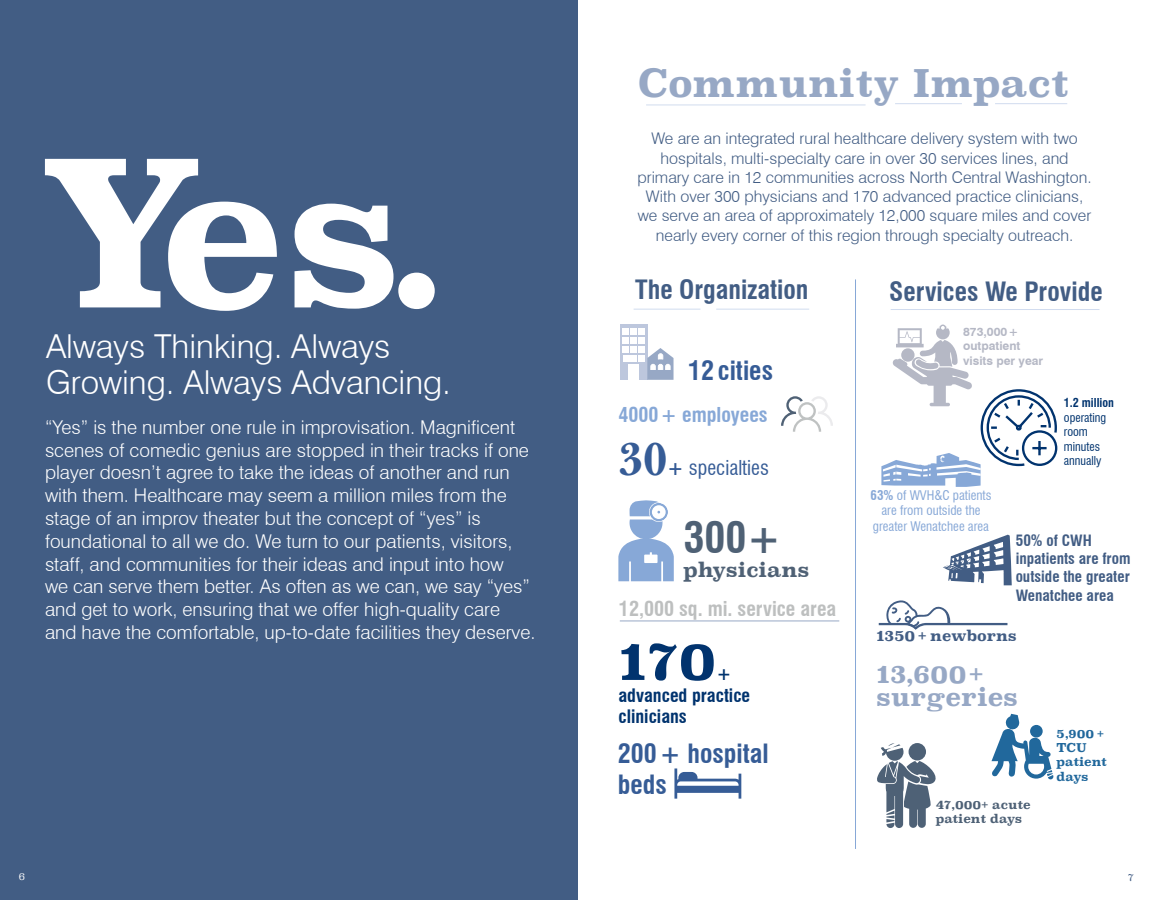
<style>
.page{position:relative;width:1152px;height:900px;background:#fff}
.page>*{position:absolute;margin:0;border:0;box-sizing:border-box;transform-origin:0 0}
.t1{font:700 200px "Superclarendon";color:#fff}
.t2{font:700 52.5px "Superclarendon";color:#01336e}
.t3{font:700 48px "New Baskerville Std";color:#365c96}
.t4{font:700 condensed 42px "Swiss 721 BT";color:#4f6175}
.t5{font:700 38px "Superclarendon";color:#97a8c5}
.t6{font:300 33px/36px "Swiss 721 BT";color:#fff}
.t7{font:700 condensed 26px "Swiss 721 BT";color:#425d84}
.t8{font:700 condensed 25.9px/31.1px "Swiss 721 BT";color:#365c96}
.t9{font:700 25px "Superclarendon";color:#97a8c5}
.t10{font:700 condensed 20px "Swiss 721 BT";color:#bdbfbf}
.t11{font:700 condensed 20px "Swiss 721 BT";color:#87a8d7}
.t12{font:condensed 20px "Swiss 721 BT";color:#365c96}
.t13{font:700 20px "Superclarendon";color:#4f6175}
.t14{font:300 19px/22.8px "Swiss 721 BT";color:#fff}
.t15{font:700 condensed 18.1px "Swiss 721 BT";color:#01336e}
.t16{font:300 16px/19.2px "Swiss 721 BT";color:#425d84;text-align:center}
.t17{font:700 condensed 15.3px/18.3px "Swiss 721 BT";color:#425d84}
.t18{font:700 14.8px "Superclarendon";color:#425d84}
.t19{font:condensed 13px/15.6px "Swiss 721 BT";color:#87a8d7;text-align:center}
.t20{font:condensed 12px/14.4px "Swiss 721 BT";color:#01336e}
.t21{font:700 12px "Swiss 721 BT";color:#b5b8c5}
.t22{font:700 12px/14.4px "Superclarendon";color:#4e6176}
.t23{font:700 12px/14.4px "Superclarendon";color:#21689c}
.t24{font:300 10px "Superclarendon";color:#fff}
.t25{font:300 10px "Superclarendon";color:#425d84}
.s1{font-weight:700}
</style>
<div class="page">
<div style="left:0;top:0;width:577px;height:900px;background:#425d84"></div>
<hr style="left:646px;top:104px;width:220px;height:1px;background:#d1dcef">
<hr style="left:895px;top:103px;width:67px;height:1px;background:#d1dcef">
<hr style="left:995px;top:103px;width:72px;height:1px;background:#d1dcef">
<svg style="left:781px;top:396px;width:52px;height:36px"></svg>
<div style="left:620px;top:325px;width:28px;height:55px;background:#bdc7dd"></div>
<div style="left:622px;top:328px;width:7px;height:6px;background:#fff"></div>
<div style="left:622px;top:337px;width:7px;height:6px;background:#fff"></div>
<div style="left:630px;top:328px;width:7px;height:6px;background:#fff"></div>
<div style="left:630px;top:337px;width:7px;height:6px;background:#fff"></div>
<div style="left:638px;top:328px;width:7px;height:6px;background:#fff"></div>
<div style="left:638px;top:337px;width:7px;height:6px;background:#fff"></div>
<svg style="left:623px;top:346px;width:51px;height:34px"></svg>
<svg style="left:674px;top:768px;width:67px;height:31px"></svg>
<svg style="left:618px;top:500px;width:56px;height:81px"></svg>
<hr style="left:634px;top:309px;width:66px;height:1px;background:#d1dcef">
<hr style="left:716px;top:309px;width:93px;height:1px;background:#d1dcef">
<hr style="left:891px;top:309px;width:208px;height:1px;background:#d1dcef">
<hr style="left:855px;top:279px;width:1px;height:570px;background:#87a8d7">
<hr style="left:620px;top:621px;width:219px;height:1px;background:#97a8c5">
<svg style="left:879px;top:600px;width:128px;height:30px"></svg>
<svg style="left:943px;top:535px;width:69px;height:50px"></svg>
<svg style="left:992px;top:714px;width:62px;height:66px"></svg>
<svg style="left:877px;top:743px;width:59px;height:85px"></svg>
<svg style="left:881px;top:325px;width:177px;height:162px"></svg>
<p class="t1" style="left:39px;top:86px;width:414px">Yes.</p>
<p class="t6" style="left:46px;top:328px;width:407px">Always Thinking. Always<br>Growing. Always Advancing.</p>
<p class="t14" style="left:45px;top:416px;width:486px">“Yes” is the number one rule in improvisation. Magnificent scenes of comedic genius are stopped in their tracks if one player doesn’t agree to take the ideas of another and run with them. Healthcare may seem a million miles from the stage of an improv theater but the concept of “yes” is</p>
<p class="t14" style="left:45px;top:530px;width:492px">foundational to all we do. We turn to our patients, visitors, staff, and communities for their ideas and input into how<br>we can serve them better. As often as we can, we say “yes” and get to work, ensuring that we offer high-quality care and have the comfortable, up-to-date facilities they deserve.</p>
<p class="t5" style="left:638px;top:55px;width:432px">Community Impact</p>
<p class="t16" style="left:651px;top:129px;width:428px">We are an integrated rural healthcare delivery system with two</p>
<p class="t16" style="left:661px;top:148px;width:410px">hospitals, multi-specialty care in over 30 services lines, and</p>
<p class="t16" style="left:637px;top:167px;width:456px">primary care in 12 communities across North Central Washington.<br>With over 300 physicians and 170 advanced practice clinicians, we serve an area of approximately 12,000 square miles and cover nearly every corner of this region through specialty outreach.</p>
<p class="t7" style="left:635px;top:274px;width:175px">The Organization</p>
<p class="t7" style="left:889px;top:276px;width:215px">Services We Provide</p>
<p class="t8" style="left:688px;top:355px;width:86px">12 cities</p>
<p class="t11" style="left:618px;top:402px;width:151px">4000+ employees</p>
<p class="t3" style="left:618px;top:431px;width:51px">30</p>
<p class="t12" style="left:667px;top:456px;width:103px"><span class="s1">+</span> specialties</p>
<p class="t4" style="left:683px;top:512px;width:99px">300+</p>
<p class="t13" style="left:683px;top:555px;width:127px">physicians</p>
<p class="t10" style="left:619px;top:596px;width:219px">12,000 sq. mi. service area</p>
<p class="t2" style="left:619px;top:622px;width:100px">170</p>
<p class="t15" style="left:717px;top:663px;width:17px">+</p>
<p class="t15" style="left:619px;top:684px;width:133px">advanced practice</p>
<p class="t15" style="left:619px;top:706px;width:70px">clinicians</p>
<p class="t8" style="left:618px;top:738px;width:152px">200+ hospital beds</p>
<p class="t21" style="left:963px;top:324px;width:57px">873,000+</p>
<p class="t21" style="left:963px;top:339px;width:59px">outpatient</p>
<p class="t21" style="left:963px;top:353px;width:82px">visits per year</p>
<p class="t20" style="left:1064px;top:396px;width:52px"><span class="s1">1.2 million </span>operating room</p>
<p class="t20" style="left:1064px;top:439px;width:38px">minutes</p>
<p class="t20" style="left:1064px;top:453px;width:39px">annually</p>
<p class="t19" style="left:871px;top:487px;width:122px"><span class="s1">63%</span> of WVH&amp;C patients are from outside the greater Wenatchee area</p>
<p class="t17" style="left:1016px;top:531px;width:78px">50% of CWH</p>
<p class="t17" style="left:1016px;top:549px;width:116px">inpatients are from</p>
<p class="t17" style="left:1016px;top:568px;width:116px">outside the greater<br>Wenatchee area</p>
<p class="t18" style="left:877px;top:625px;width:142px">1350 + newborns</p>
<p class="t9" style="left:876px;top:656px;width:108px">13,600+</p>
<p class="t9" style="left:876px;top:679px;width:143px">surgeries</p>
<p class="t22" style="left:936px;top:797px;width:97px">47,000+ acute patient days</p>
<p class="t23" style="left:1057px;top:727px;width:49px">5,900 +</p>
<p class="t23" style="left:1057px;top:741px;width:32px">TCU</p>
<p class="t23" style="left:1057px;top:755px;width:52px">patient days</p>
<p class="t24" style="left:19px;top:870px;width:8px">6</p>
<p class="t25" style="left:1128px;top:871px;width:7px">7</p>
</div>
